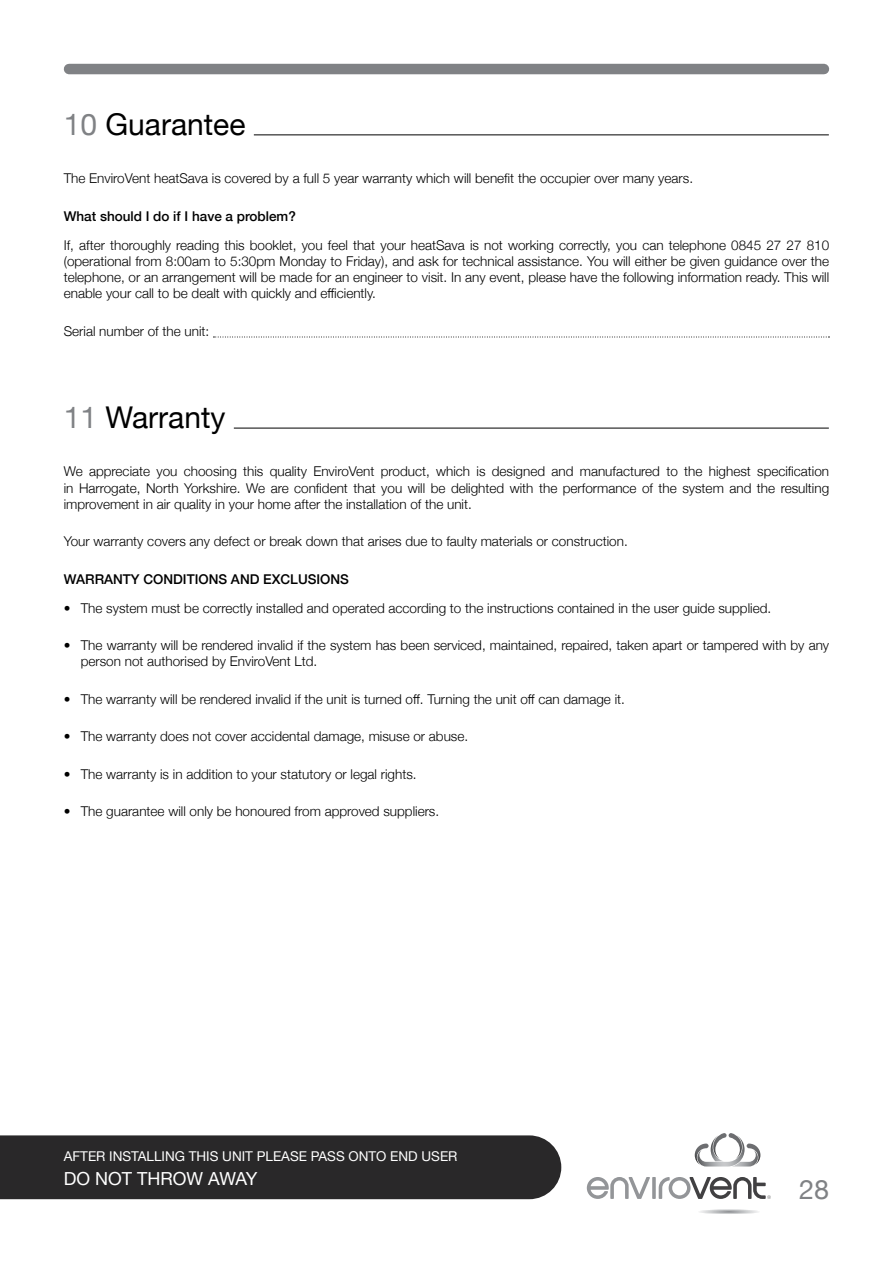
<style>
.page{position:relative;width:893px;height:1263px;background:#fff}
.page>*{position:absolute;margin:0;border:0;box-sizing:border-box;transform-origin:0 0}
.t1{font:30px "Helvetica Neue";color:#000}
.t2{font:27px "Helvetica Neue";color:#808285}
.t3{font:18px "Helvetica Neue";color:#fff}
.t4{font:300 13.5px/16.2px "Helvetica Neue";color:#000;text-align:justify}
.t5{font:500 13.5px "Helvetica Neue";color:#000}
.t6{font:13.5px "Helvetica Neue";color:#fff}
.s1{color:#808285}
</style>
<div class="page">
<div style="left:0;top:1135px;width:561px;height:64px;background:#292829"></div>
<div style="left:69px;top:64px;width:755px;height:10px;background:#808285"></div>
<svg style="left:587px;top:1177px;width:184px;height:22px"></svg>
<svg style="left:695px;top:1133px;width:65px;height:33px"></svg>
<div style="left:698px;top:1209px;width:62px;height:5px;background:#fbfbfb;border-radius:50%"></div>
<svg style="left:700px;top:1209px;width:58px;height:5px"></svg>
<hr style="left:234px;top:428px;width:595px;height:1px;background:#000">
<hr style="left:254px;top:135px;width:575px;height:1px;background:#000">
<svg style="left:213px;top:337px;width:616px;height:1px"></svg>
<h1 class="t1" style="left:64px;top:103px;width:183px"><span class="s1">10</span> Guarantee</h1>
<p class="t4" style="left:64px;top:169px;width:631px">The EnviroVent heatSava is covered by a full 5 year warranty which will benefit the occupier over many years.</p>
<p class="t5" style="left:64px;top:205px;width:234px">What should I do if I have a problem?</p>
<p class="t4" style="left:64px;top:236px;width:767px">If, after thoroughly reading this booklet, you feel that your heatSava is not working correctly, you can telephone 0845 27 27 810 (operational from 8:00am to 5:30pm Monday to Friday), and ask for technical assistance. You will either be given guidance over the telephone, or an arrangement will be made for an engineer to visit. In any event, please have the following information ready. This will enable your call to be dealt with quickly and efficiently.</p>
<p class="t4" style="left:64px;top:322px;width:147px">Serial number of the unit:</p>
<h1 class="t1" style="left:64px;top:396px;width:163px"><span class="s1">11</span> Warranty</h1>
<p class="t4" style="left:64px;top:463px;width:767px">We appreciate you choosing this quality EnviroVent product, which is designed and manufactured to the highest specification in Harrogate, North Yorkshire. We are confident that you will be delighted with the performance of the system and the resulting improvement in air quality in your home after the installation of the unit.</p>
<p class="t4" style="left:64px;top:533px;width:565px">Your warranty covers any defect or break down that arises due to faulty materials or construction.</p>
<p class="t5" style="left:64px;top:568px;width:287px">WARRANTY CONDITIONS AND EXCLUSIONS</p>
<p class="t4" style="left:64px;top:599px;width:709px">• The system must be correctly installed and operated according to the instructions contained in the user guide supplied.</p>
<p class="t4" style="left:81px;top:636px;width:750px;text-indent:-17px">• The warranty will be rendered invalid if the system has been serviced, maintained, repaired, taken apart or tampered with by any person not authorised by EnviroVent Ltd.</p>
<p class="t4" style="left:64px;top:690px;width:563px">• The warranty will be rendered invalid if the unit is turned off. Turning the unit off can damage it.</p>
<p class="t4" style="left:64px;top:728px;width:406px">• The warranty does not cover accidental damage, misuse or abuse.</p>
<p class="t4" style="left:64px;top:765px;width:354px">• The warranty is in addition to your statutory or legal rights.</p>
<p class="t4" style="left:64px;top:802px;width:377px">• The guarantee will only be honoured from approved suppliers.</p>
<p class="t6" style="left:64px;top:1146px;width:395px">AFTER INSTALLING THIS UNIT PLEASE PASS ONTO END USER</p>
<h3 class="t3" style="left:64px;top:1166px;width:195px">DO NOT THROW AWAY</h3>
<h2 class="t2" style="left:799px;top:1170px;width:32px">28</h2>
</div>
